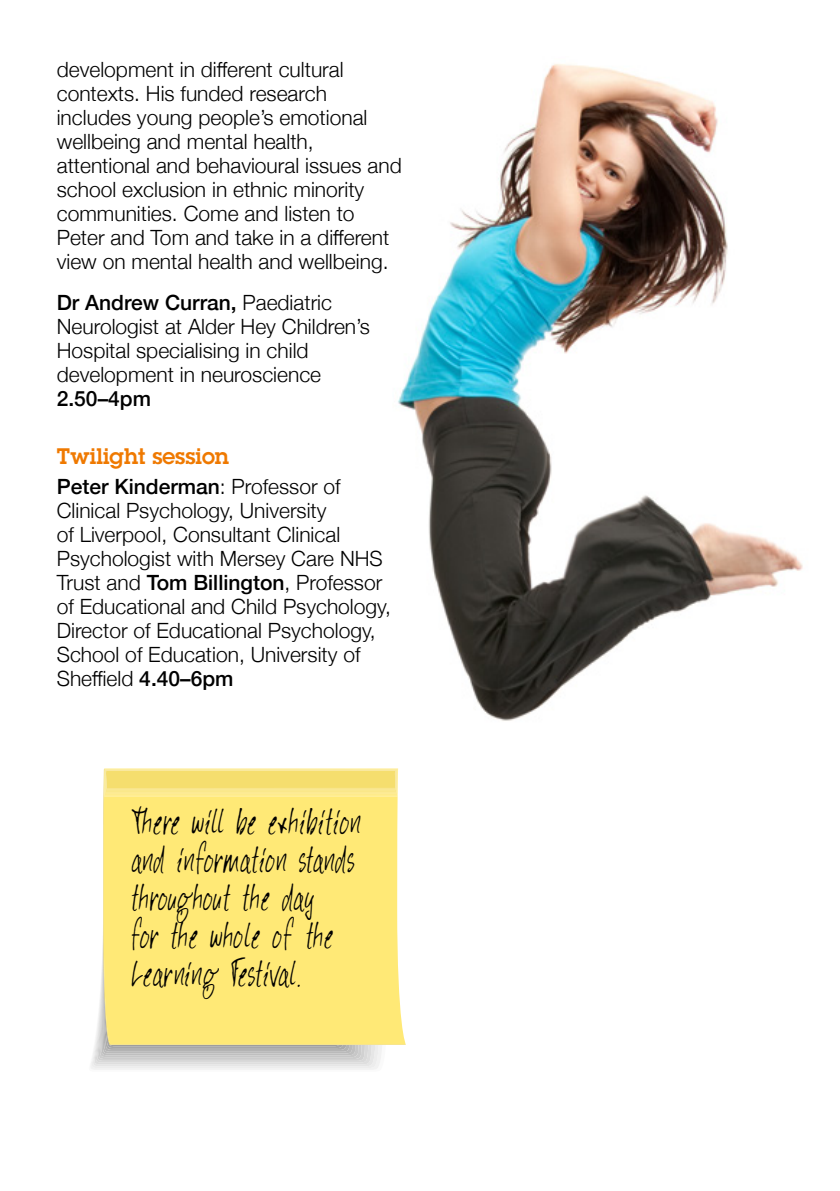
<style>
.page{position:relative;width:840px;height:1191px;background:#fff}
.page>*{position:absolute;margin:0;border:0;box-sizing:border-box;transform-origin:0 0}
.t1{font:37px/38px "DK Hey Comrade";letter-spacing:-.04em;color:#000}
.t2{font:600 22px "Lubalin Graph Std";color:#ef7900}
.t3{font:300 21px/24px "Helvetica Neue";color:#000}
.t4{font:500 21px "Helvetica Neue";color:#000}
.s1{font-weight:500}
</style>
<div class="page">
<img style="left:398px;top:64px;width:405px;height:657px">
<svg style="left:91px;top:945px;width:291px;height:125px"></svg>
<div style="left:104px;top:796px;width:301px;height:248px;background:#ffe976"></div>
<svg style="left:104px;top:768px;width:294px;height:28px"></svg>
<p class="t3" style="left:57px;top:56px;width:346px">development in different cultural contexts. His funded research includes young people’s emotional wellbeing and mental health, attentional and behavioural issues and school exclusion in ethnic minority communities. Come and listen to Peter and Tom and take in a different view on mental health and wellbeing.</p>
<p class="t3" style="left:57px;top:289px;width:314px"><span class="s1">Dr Andrew Curran,</span> Paediatric<br>Neurologist at Alder Hey Children’s<br>Hospital specialising in child development in neuroscience</p>
<p class="t4" style="left:57px;top:382px;width:96px">2.50–4pm</p>
<p class="t2" style="left:57px;top:442px;width:174px">Twilight session</p>
<p class="t3" style="left:57px;top:473px;width:335px"><span class="s1">Peter Kinderman</span>: Professor of Clinical Psychology, University<br>of Liverpool, Consultant Clinical Psychologist with Mersey Care NHS Trust and <span class="s1">Tom Billington</span>, Professor of Educational and Child Psychology, Director of Educational Psychology, School of Education, University of Sheffield <span class="s1">4.40–6pm</span></p>
<h1 class="t1" style="left:131px;top:803px;width:232px">There will be exhibition and information stands throughout the day<br>for the whole of the<br>Learning Festival.</h1>
</div>
